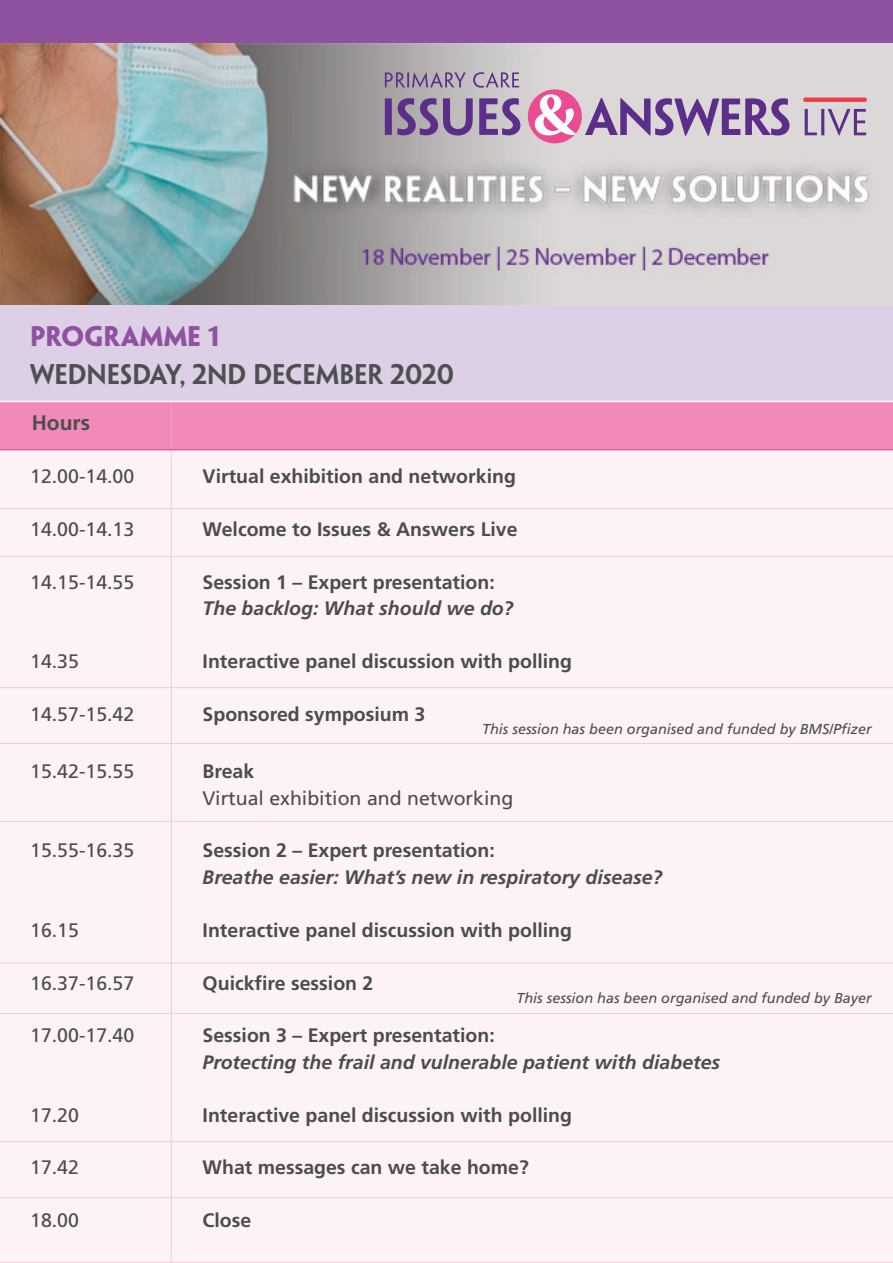
<style>
.page{position:relative;width:893px;height:1263px;background:#fff}
.page>*{position:absolute;margin:0;border:0;box-sizing:border-box;transform-origin:0 0}
.t1{font:600 25.5px "Penumbra Sans Std";color:#4e4f50}
.t2{font:700 25.5px "Penumbra Sans Std";letter-spacing:.005em;color:#8e52a1}
.t3{font:700 21px "Frutiger";color:#4b4c4d}
.t4{font:700 19.5px/26.7px "Frutiger";color:#4b4c4d}
.t5{font:italic 700 19.5px/26.7px "Frutiger";color:#4b4c4d}
.t6{font:19.5px/26.7px "Frutiger";color:#4b4c4d}
.t7{font:italic 14.4px "Frutiger";color:#4b4c4d}
.s1{font-style:italic}
.s2{font-weight:700}
.s3{font-style:normal}
</style>
<div class="page">
<div style="left:0;top:305px;width:893px;height:96px;background:#ddd0e6"></div>
<div style="left:0;top:401px;width:171px;height:49px;background:#f18ab8"></div>
<div style="left:171px;top:401px;width:722px;height:49px;background:#f18ab8"></div>
<div style="left:0;top:450px;width:171px;height:59px;background:#fdf3f7"></div>
<div style="left:171px;top:450px;width:722px;height:59px;background:#fdf3f7"></div>
<div style="left:0;top:509px;width:171px;height:47px;background:#fdf3f7"></div>
<div style="left:171px;top:509px;width:722px;height:47px;background:#fdf3f7"></div>
<div style="left:0;top:556px;width:171px;height:132px;background:#fdf3f7"></div>
<div style="left:171px;top:556px;width:722px;height:132px;background:#fdf3f7"></div>
<div style="left:0;top:688px;width:171px;height:55px;background:#fdf3f7"></div>
<div style="left:171px;top:688px;width:722px;height:55px;background:#fdf3f7"></div>
<div style="left:0;top:743px;width:171px;height:78px;background:#fdf3f7"></div>
<div style="left:171px;top:743px;width:722px;height:78px;background:#fdf3f7"></div>
<div style="left:0;top:821px;width:171px;height:142px;background:#fdf3f7"></div>
<div style="left:171px;top:821px;width:722px;height:142px;background:#fdf3f7"></div>
<div style="left:0;top:963px;width:171px;height:50px;background:#fdf3f7"></div>
<div style="left:171px;top:963px;width:722px;height:50px;background:#fdf3f7"></div>
<div style="left:0;top:1013px;width:171px;height:129px;background:#fdf3f7"></div>
<div style="left:171px;top:1013px;width:722px;height:129px;background:#fdf3f7"></div>
<div style="left:0;top:1142px;width:171px;height:56px;background:#fdf3f7"></div>
<div style="left:171px;top:1142px;width:722px;height:56px;background:#fdf3f7"></div>
<div style="left:0;top:1198px;width:171px;height:65px;background:#fdf3f7"></div>
<div style="left:171px;top:1198px;width:722px;height:65px;background:#fdf3f7"></div>
<hr style="left:171px;top:401px;width:1px;height:862px;background:#f8d1e1">
<hr style="left:0;top:449px;width:893px;height:1px;background:#eb5a9b">
<hr style="left:0;top:508px;width:893px;height:1px;background:#f7cddd">
<hr style="left:0;top:556px;width:893px;height:1px;background:#f8d2e0">
<hr style="left:0;top:687px;width:893px;height:1px;background:#f8d3e1">
<hr style="left:0;top:743px;width:893px;height:1px;background:#f7cbdc">
<hr style="left:0;top:821px;width:893px;height:1px;background:#f7cbdc">
<hr style="left:0;top:963px;width:893px;height:1px;background:#f9dbe7">
<hr style="left:0;top:1013px;width:893px;height:1px;background:#f7cbdc">
<hr style="left:0;top:1141px;width:893px;height:1px;background:#f7cfdf">
<hr style="left:0;top:1197px;width:893px;height:1px;background:#f7d0e0">
<hr style="left:0;top:1262px;width:893px;height:1px;background:#f7cfdf">
<div style="left:0;top:0;width:893px;height:44px;background:#8e52a1"></div>
<img style="left:0;top:44px;width:893px;height:261px">
<div style="left:528px;top:89px;width:54px;height:54px;background:#ea4b92;border-radius:50%"></div>
<svg style="left:805px;top:98px;width:60px;height:4px"></svg>
<svg style="left:585px;top:98px;width:204px;height:38px;background:#9f89b3"></svg>
<svg style="left:385px;top:98px;width:88px;height:37px;background:#89729d"></svg>
<svg style="left:479px;top:98px;width:41px;height:37px;background:#8d74a6"></svg>
<svg style="left:535px;top:94px;width:41px;height:41px"></svg>
<svg style="left:385px;top:72px;width:81px;height:15px"></svg>
<svg style="left:473px;top:72px;width:46px;height:16px"></svg>
<svg style="left:805px;top:109px;width:61px;height:27px;background:#b4a5bf"></svg>
<hr style="left:0;top:401px;width:893px;height:1px;background:#fff">
<p class="t2" style="left:30px;top:322px;width:192px">PROGRAMME 1</p>
<p class="t1" style="left:30px;top:360px;width:425px">WEDNESDAY, 2ND DECEMBER 2020</p>
<p class="t3" style="left:32px;top:414px;width:60px">Hours</p>
<p class="t6" style="left:30px;top:465px;width:106px">12.00-14.00</p>
<p class="t4" style="left:203px;top:465px;width:315px">Virtual exhibition and networking</p>
<p class="t6" style="left:30px;top:517px;width:106px">14.00-14.13</p>
<p class="t4" style="left:203px;top:517px;width:316px">Welcome to Issues &amp; Answers Live</p>
<p class="t6" style="left:30px;top:570px;width:106px">14.15-14.55</p>
<p class="t4" style="left:203px;top:570px;width:312px">Session 1 – Expert presentation:<br><span class="s1">The backlog: What should we do?</span></p>
<p class="t6" style="left:30px;top:649px;width:50px">14.35</p>
<p class="t4" style="left:203px;top:649px;width:371px">Interactive panel discussion with polling</p>
<p class="t6" style="left:30px;top:702px;width:106px">14.57-15.42</p>
<p class="t4" style="left:203px;top:702px;width:224px">Sponsored symposium 3</p>
<p class="t6" style="left:30px;top:759px;width:106px">15.42-15.55</p>
<p class="t6" style="left:203px;top:759px;width:312px"><span class="s2">Break<br></span>Virtual exhibition and networking</p>
<p class="t6" style="left:30px;top:839px;width:106px">15.55-16.35</p>
<p class="t5" style="left:203px;top:839px;width:461px"><span class="s3">Session 2 – Expert presentation:<br></span>Breathe easier: What’s new in respiratory disease?</p>
<p class="t6" style="left:30px;top:918px;width:50px">16.15</p>
<p class="t4" style="left:203px;top:918px;width:371px">Interactive panel discussion with polling</p>
<p class="t6" style="left:30px;top:971px;width:106px">16.37-16.57</p>
<p class="t4" style="left:203px;top:971px;width:172px">Quickfire session 2</p>
<p class="t6" style="left:30px;top:1024px;width:106px">17.00-17.40</p>
<p class="t5" style="left:203px;top:1024px;width:519px"><span class="s3">Session 3 – Expert presentation:<br></span>Protecting the frail and vulnerable patient with diabetes</p>
<p class="t6" style="left:30px;top:1103px;width:50px">17.20</p>
<p class="t4" style="left:203px;top:1103px;width:371px">Interactive panel discussion with polling</p>
<p class="t6" style="left:30px;top:1156px;width:50px">17.42</p>
<p class="t4" style="left:203px;top:1156px;width:328px">What messages can we take home?</p>
<p class="t6" style="left:30px;top:1208px;width:50px">18.00</p>
<p class="t4" style="left:203px;top:1208px;width:50px">Close</p>
<p class="t7" style="left:482px;top:723px;width:391px">This session has been organised and funded by BMS/Pfizer</p>
<p class="t7" style="left:516px;top:992px;width:357px">This session has been organised and funded by Bayer</p>
</div>
